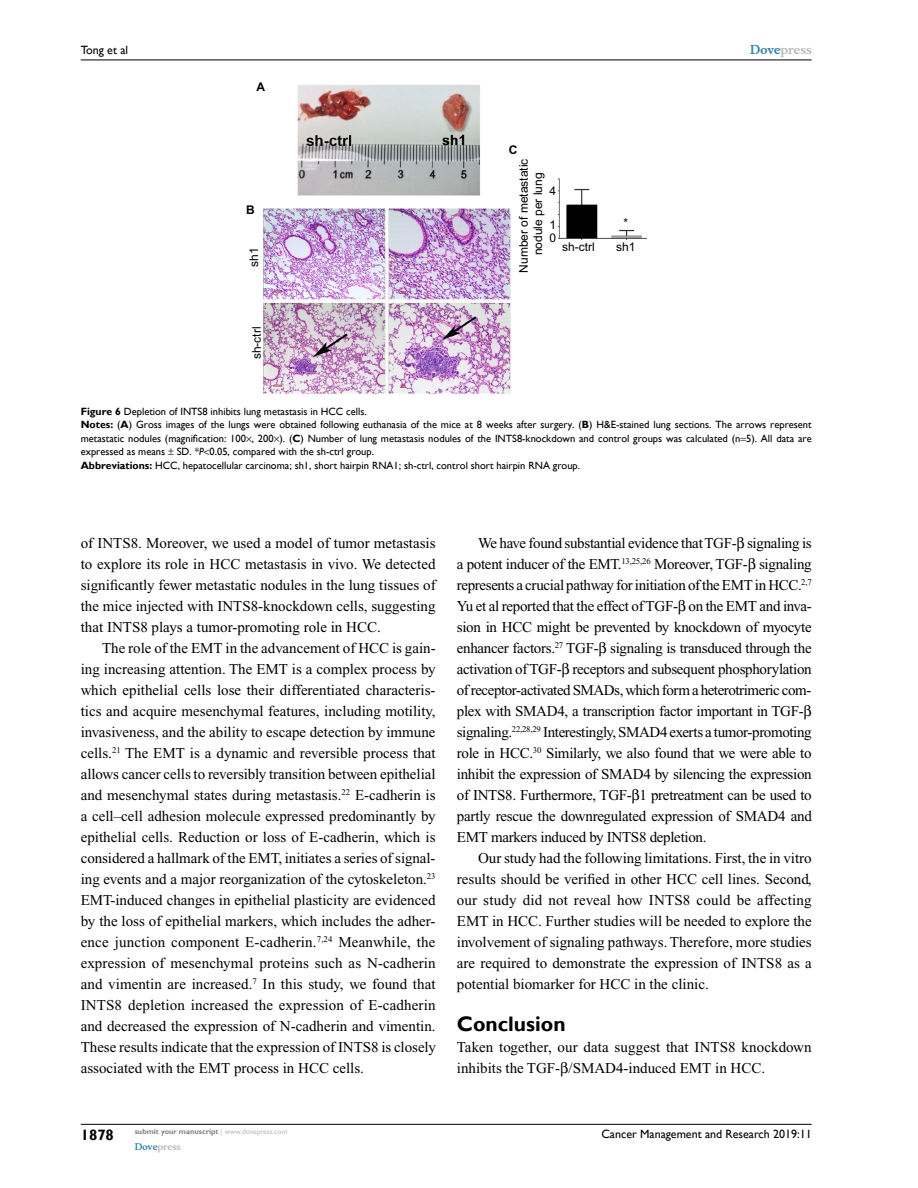
<style>
.page{position:relative;width:918px;height:1188px;background:#fff}
.page>*{position:absolute;margin:0;border:0;box-sizing:border-box;transform-origin:0 0}
.t1{font:700 21px "Gill Sans";color:#000}
.t2{font:15px/21px "Times New Roman";letter-spacing:-.02em;color:#000;text-align:justify}
.t3{font:15px/21px "Times New Roman";letter-spacing:.005em;color:#000}
.t4{font:700 15px "Gill Sans";color:#000}
.t5{font:12px/12.5px "Arial";color:#000}
.t6{font:12px "Gill Sans";color:#000}
.t7{font:700 12px "Musee";color:#b8babc}
.t8{font:700 12px "Arial";color:#000}
.t9{font:10.5px/13.5px "Gill Sans";color:#000}
.t10{font:700 9px "Musee";color:#b8babc}
.t11{font:700 7.5px "Gill Sans";color:#808285}
.s1{color:#3785ad}
.s2{font-weight:700}
.s3{font-style:italic}
.s4{font-weight:400;color:#b8babc}
</style>
<div class="page">
<hr style="left:81px;top:1124px;width:731px;height:1px;background:#000">
<hr style="left:81px;top:60px;width:731px;height:1px;background:#000">
<img style="left:263px;top:85px;width:383px;height:309px">
<p class="t6" style="left:81px;top:43px;width:49px">Tong et al</p>
<p class="t8" style="left:257px;top:78px;width:10px">A</p>
<p class="t8" style="left:246px;top:201px;width:10px">B</p>
<p class="t5" style="left:248px;top:267px;width:21px;rotate:-90deg">sh1</p>
<p class="t5" style="left:250px;top:359px;width:34px;rotate:-90deg">sh-ctrl</p>
<p class="t8" style="left:509px;top:141px;width:10px">C</p>
<p class="t5" style="left:516px;top:273px;width:116px;line-height:14.4px;text-align:center;rotate:-90deg">Number of metastatic nodule per lung</p>
<p class="t5" style="left:550px;top:185px;width:8px">4</p>
<p class="t5" style="left:550px;top:219px;width:8px">1<br>0</p>
<p class="t5" style="left:562px;top:240px;width:34px">sh-ctrl</p>
<p class="t5" style="left:624px;top:217px;width:6px">*</p>
<p class="t5" style="left:616px;top:240px;width:21px">sh1</p>
<p class="t7" style="left:750px;top:43px;width:63px"><span class="s1">Dove</span>press</p>
<p class="t9" style="left:81px;top:405px;width:732px"><span class="s2">Figure 6</span> Depletion of INTS8 inhibits lung metastasis in HCC cells.<br><span class="s2">Notes:</span> (<span class="s2">A</span>) Gross images of the lungs were obtained following euthanasia of the mice at 8 weeks after surgery. (<span class="s2">B</span>) H&amp;E-stained lung sections. The arrows represent metastatic nodules (magnification: 100 , 200 ). (<span class="s2">C</span>) Number of lung metastasis nodules of the INTS8-knockdown and control groups was calculated (n 5). All data are expressed as means SD. *<span class="s3">P</span> 0.05, compared with the sh-ctrl group.<br><span class="s2">Abbreviations:</span> HCC, hepatocellular carcinoma; sh1, short hairpin RNA 1; sh-ctrl, control short hairpin RNA group.</p>
<p class="t2" style="left:81px;top:532px;width:356px">of INTS8. Moreover, we used a model of tumor metastasis to explore its role in HCC metastasis in vivo. We detected significantly fewer metastatic nodules in the lung tissues of the mice injected with INTS8-knockdown cells, suggesting that INTS8 plays a tumor-promoting role in HCC.</p>
<p class="t2" style="left:81px;top:637px;width:357px;text-indent:21px">The role of the EMT in the advancement of HCC is gain&shy;ing increasing attention. The EMT is a complex process by which epithelial cells lose their differentiated characteris&shy;tics and acquire mesenchymal features, including motility, invasiveness, and the ability to escape detection by immune cells.<sup>21</sup> The EMT is a dynamic and reversible process that allows cancer cells to reversibly transition between epithelial and mesenchymal states during metastasis.<sup>22</sup> E-cadherin is a cell–cell adhesion molecule expressed predominantly by epithelial cells. Reduction or loss of E-cadherin, which is considered a hallmark of the EMT, initiates a series of signal&shy;ing events and a major reorganization of the cytoskeleton.<sup>23<br></sup>EMT-induced changes in epithelial plasticity are evidenced by the loss of epithelial markers, which includes the adher&shy;ence junction component E-cadherin.<sup>7,24</sup> Meanwhile, the expression of mesenchymal proteins such as N-cadherin and vimentin are increased.<sup>7</sup> In this study, we found that INTS8 depletion increased the expression of E-cadherin and decreased the expression of N-cadherin and vimentin.<br>These results indicate that the expression of INTS8 is closely associated with the EMT process in HCC cells.</p>
<p class="t2" style="left:457px;top:532px;width:357px;text-align:left;text-indent:21px">We have found substantial evidence that TGF- signaling is a potent inducer of the EMT.<sup>13,25,26</sup> Moreover, TGF- signaling represents a crucial pathway for initiation of the EMT in HCC.<sup>2,7<br></sup>Yu et al reported that the effect of TGF- on the EMT and inva&shy;sion in HCC might be prevented by knockdown of myocyte enhancer factors.<sup>27</sup> TGF- signaling is transduced through the activation of TGF- receptors and subsequent phosphorylation of receptor-activated SMADs, which form a heterotrimeric com&shy;plex with SMAD4, a transcription factor important in TGF&shy;signaling.<sup>22,28,29</sup> Interestingly, SMAD4 exerts a tumor-promoting role in HCC.<sup>30</sup> Similarly, we also found that we were able to inhibit the expression of SMAD4 by silencing the expression of INTS8. Furthermore, TGF- 1 pretreatment can be used to partly rescue the downregulated expression of SMAD4 and EMT markers induced by INTS8 depletion.</p>
<p class="t2" style="left:457px;top:847px;width:356px;text-indent:21px">Our study had the following limitations. First, the in vitro results should be verified in other HCC cell lines. Second, our study did not reveal how INTS8 could be affecting EMT in HCC. Further studies will be needed to explore the involvement of signaling pathways. Therefore, more studies are required to demonstrate the expression of INTS8 as a potential biomarker for HCC in the clinic.</p>
<h1 class="t1" style="left:457px;top:1011px;width:110px">Conclusion</h1>
<p class="t3" style="left:457px;top:1036px;width:356px">Taken together, our data suggest that INTS8 knockdown inhibits the TGF- /SMAD4-induced EMT in HCC.</p>
<p class="t4" style="left:81px;top:1126px;width:35px">1878</p>
<p class="t11" style="left:135px;top:1127px;width:154px">submit your manuscript <span class="s4">| www.dovepress.com</span></p>
<p class="t10" style="left:135px;top:1141px;width:48px"><span class="s1">Dove</span>press</p>
<p class="t6" style="left:601px;top:1127px;width:212px">Cancer Management and Research 2019:11</p>
</div>
